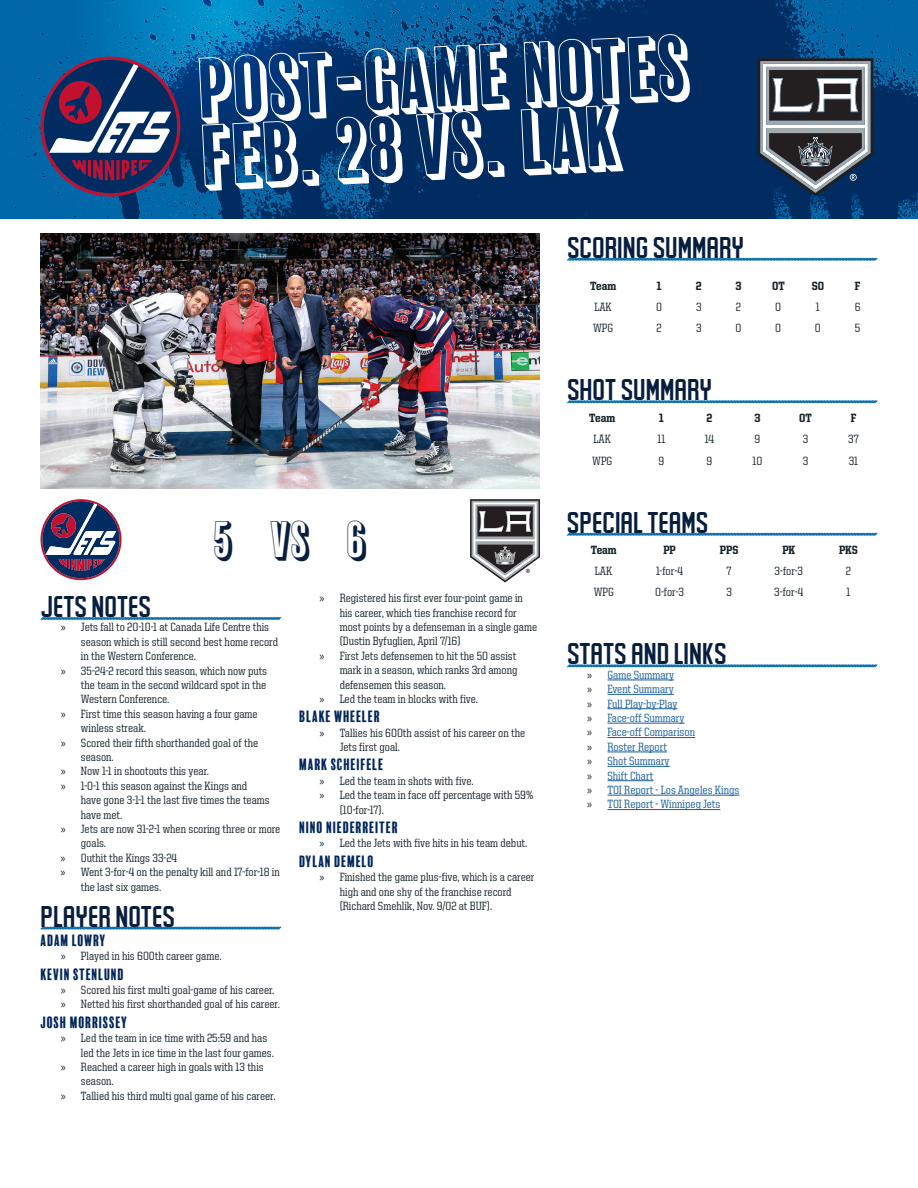
<style>
.page{position:relative;width:918px;height:1188px;background:#fff}
.page>*{position:absolute;margin:0;border:0;box-sizing:border-box;transform-origin:0 0}
.t1{font:78.15px/66.9px "Balboa Plus Primary";color:#fff}
.t2{font:46.5px "Balboa Plus Primary";color:#081e3f}
.t3{font:30px "WJ Featured Item";color:#081e3f}
.t4{font:15px "Balboa Plus Fill";color:#00255d}
.t5{font:500 12px/14.4px "United Serif Semi Cond";color:#162229}
.t6{font:500 12px/14.4px "United Serif Semi Cond";color:#175d9e}
.t7{font:800 12px "United Serif Semi Cond";color:#162229}
.s1{font-family:"Myriad Pro";font-weight:400}
.s2{font-family:"Myriad Pro";font-weight:400;color:#162229}
</style>
<div class="page">
<img style="left:0;top:0;width:918px;height:219px">
<img style="left:40px;top:234px;width:500px;height:254px">
<svg style="left:567px;top:664px;width:311px;height:4px"></svg>
<hr style="left:608px;top:680px;width:66px;height:1px;background:#175d9e">
<hr style="left:608px;top:694px;width:66px;height:1px;background:#175d9e">
<hr style="left:608px;top:708px;width:69px;height:1px;background:#175d9e">
<hr style="left:608px;top:723px;width:77px;height:1px;background:#175d9e">
<hr style="left:608px;top:737px;width:87px;height:1px;background:#175d9e">
<hr style="left:608px;top:752px;width:59px;height:1px;background:#175d9e">
<hr style="left:608px;top:766px;width:62px;height:1px;background:#175d9e">
<hr style="left:608px;top:780px;width:45px;height:1px;background:#175d9e">
<hr style="left:608px;top:795px;width:131px;height:1px;background:#175d9e">
<hr style="left:608px;top:809px;width:112px;height:1px;background:#175d9e">
<svg style="left:40px;top:617px;width:242px;height:3px"></svg>
<svg style="left:40px;top:926px;width:242px;height:4px"></svg>
<svg style="left:567px;top:257px;width:311px;height:4px"></svg>
<svg style="left:567px;top:400px;width:311px;height:4px"></svg>
<svg style="left:566px;top:532px;width:312px;height:4px"></svg>
<svg style="left:71px;top:0;width:305px;height:165px;background:#014f8c"></svg>
<svg style="left:40px;top:57px;width:140px;height:139px;background:#43507d"></svg>
<svg style="left:41px;top:499px;width:81px;height:81px"></svg>
<svg style="left:757px;top:58px;width:116px;height:138px;background:#5b636f"></svg>
<svg style="left:470px;top:499px;width:70px;height:83px"></svg>
<h1 class="t1" style="left:196px;top:60px;width:494px;rotate:-3deg">Post-Game Notes<br>Feb. 28 vs. lAK</h1>
<h3 class="t3" style="left:567px;top:236px;width:179px">SCORING SUMMARY</h3>
<p class="t7" style="left:590px;top:279px;width:28px">Team</p>
<p class="t7" style="left:657px;top:279px;width:6px">1</p>
<p class="t7" style="left:696px;top:279px;width:7px">2</p>
<p class="t7" style="left:736px;top:279px;width:8px">3</p>
<p class="t7" style="left:772px;top:279px;width:14px">OT</p>
<p class="t7" style="left:812px;top:279px;width:14px">SO</p>
<p class="t7" style="left:855px;top:279px;width:7px">F</p>
<p class="t5" style="left:594px;top:300px;width:19px">LAK</p>
<p class="t5" style="left:656px;top:300px;width:7px">0</p>
<p class="t5" style="left:696px;top:300px;width:7px">3</p>
<p class="t5" style="left:736px;top:300px;width:7px">2</p>
<p class="t5" style="left:775px;top:300px;width:7px">0</p>
<p class="t5" style="left:816px;top:300px;width:5px">1</p>
<p class="t5" style="left:855px;top:300px;width:7px">6</p>
<p class="t5" style="left:593px;top:321px;width:22px">WPG</p>
<p class="t5" style="left:657px;top:321px;width:7px">2</p>
<p class="t5" style="left:696px;top:321px;width:7px">3</p>
<p class="t5" style="left:736px;top:321px;width:7px">0</p>
<p class="t5" style="left:775px;top:321px;width:7px">0</p>
<p class="t5" style="left:815px;top:321px;width:7px">0</p>
<p class="t5" style="left:855px;top:321px;width:7px">5</p>
<h3 class="t3" style="left:567px;top:379px;width:147px">SHOT SUMMARY</h3>
<h2 class="t2" style="left:214px;top:514px;width:155px">5vs6</h2>
<h3 class="t3" style="left:40px;top:595px;width:112px">JETS NOTES</h3>
<p class="t5" style="left:61px;top:620px;width:210px"><span class="s1">»</span> Jets fall to 20-10-1 at Canada Life Centre this</p>
<p class="t5" style="left:81px;top:634px;width:199px">season which is still second best home record</p>
<p class="t5" style="left:81px;top:649px;width:116px">in the Western Conference.</p>
<p class="t5" style="left:61px;top:663px;width:208px"><span class="s1">»</span> 35-24-2 record this season, which now puts</p>
<p class="t5" style="left:81px;top:678px;width:187px">the team in the second wildcard spot in the</p>
<p class="t5" style="left:81px;top:692px;width:90px">Western Conference.</p>
<p class="t5" style="left:61px;top:706px;width:198px"><span class="s1">»</span> First time this season having a four game</p>
<p class="t5" style="left:81px;top:721px;width:67px">winless streak.</p>
<p class="t5" style="left:61px;top:735px;width:199px"><span class="s1">»</span> Scored their fifth shorthanded goal of the</p>
<p class="t5" style="left:81px;top:750px;width:34px">season.</p>
<p class="t5" style="left:61px;top:764px;width:150px"><span class="s1">»</span> Now 1-1 in shootouts this year.</p>
<p class="t5" style="left:61px;top:778px;width:188px"><span class="s1">»</span> 1-0-1 this season against the Kings and</p>
<p class="t5" style="left:81px;top:793px;width:190px">have gone 3-1-1 the last five times the teams</p>
<p class="t5" style="left:81px;top:807px;width:43px">have met.</p>
<p class="t5" style="left:61px;top:822px;width:221px"><span class="s1">»</span> Jets are now 31-2-1 when scoring three or more</p>
<p class="t5" style="left:81px;top:836px;width:27px">goals.</p>
<p class="t5" style="left:61px;top:850px;width:118px"><span class="s1">»</span> Outhit the Kings 33-24</p>
<p class="t5" style="left:61px;top:865px;width:221px"><span class="s1">»</span> Went 3-for-4 on the penalty kill and 17-for-18 in</p>
<p class="t5" style="left:81px;top:879px;width:82px">the last six games.</p>
<h3 class="t3" style="left:40px;top:905px;width:136px">PLAYER NOTES</h3>
<p class="t4" style="left:40px;top:932px;width:67px">ADAM LOWRY</p>
<p class="t5" style="left:61px;top:949px;width:162px"><span class="s1">»</span> Played in his 600th career game.</p>
<p class="t4" style="left:40px;top:966px;width:85px">KEVIN STENLUND</p>
<p class="t5" style="left:61px;top:983px;width:221px"><span class="s1">»</span> Scored his first multi goal-game of his career. <span class="s1">»</span> Netted his first shorthanded goal of his career.</p>
<p class="t4" style="left:40px;top:1014px;width:89px">JOSH MORRISSEY</p>
<p class="t5" style="left:61px;top:1031px;width:208px"><span class="s1">»</span> Led the team in ice time with 25:59 and has</p>
<p class="t5" style="left:81px;top:1045px;width:194px">led the Jets in ice time in the last four games.</p>
<p class="t5" style="left:61px;top:1060px;width:205px"><span class="s1">»</span> Reached a career high in goals with 13 this</p>
<p class="t5" style="left:81px;top:1074px;width:34px">season.</p>
<p class="t5" style="left:61px;top:1088px;width:216px"><span class="s1">»</span> Tallied his third multi goal game of his career.</p>
<p class="t5" style="left:319px;top:591px;width:205px"><span class="s1">»</span> Registered his first ever four-point game in</p>
<p class="t5" style="left:340px;top:605px;width:179px">his career, which ties franchise record for</p>
<p class="t5" style="left:340px;top:620px;width:199px">most points by a defenseman in a single game</p>
<p class="t5" style="left:340px;top:634px;width:122px">(Dustin Byfuglien, April 7/16)</p>
<p class="t5" style="left:319px;top:648px;width:198px"><span class="s1">»</span> First Jets defensemen to hit the 50 assist</p>
<p class="t5" style="left:340px;top:663px;width:179px">mark in a season, which ranks 3rd among</p>
<p class="t5" style="left:340px;top:677px;width:108px">defensemen this season.</p>
<p class="t5" style="left:319px;top:692px;width:160px"><span class="s1">»</span> Led the team in blocks with five.</p>
<p class="t4" style="left:299px;top:708px;width:83px">BLAKE WHEELER</p>
<p class="t5" style="left:340px;top:725px;width:187px;text-indent:-20px"><span class="s1">»</span> Tallies his 600th assist of his career on the<br>Jets first goal.</p>
<p class="t4" style="left:299px;top:756px;width:86px">MARK SCHEIFELE</p>
<p class="t5" style="left:319px;top:773px;width:156px"><span class="s1">»</span> Led the team in shots with five.</p>
<p class="t5" style="left:319px;top:788px;width:215px"><span class="s1">»</span> Led the team in face off percentage with 59%</p>
<p class="t5" style="left:340px;top:802px;width:46px">(10-for-17).</p>
<p class="t4" style="left:299px;top:819px;width:101px">NINO NIEDERREITER</p>
<p class="t5" style="left:319px;top:836px;width:209px"><span class="s1">»</span> Led the Jets with five hits in his team debut.</p>
<p class="t4" style="left:299px;top:853px;width:76px">DYLAN DEMELO</p>
<p class="t5" style="left:340px;top:870px;width:196px;text-indent:-20px"><span class="s1">»</span> Finished the game plus-five, which is a career high and one shy of the franchise record (Richard Smehlik, Nov. 9/02 at BUF).</p>
<p class="t7" style="left:589px;top:412px;width:28px">Team</p>
<p class="t7" style="left:659px;top:412px;width:6px">1</p>
<p class="t7" style="left:707px;top:412px;width:7px">2</p>
<p class="t7" style="left:754px;top:412px;width:8px">3</p>
<p class="t7" style="left:799px;top:412px;width:14px">OT</p>
<p class="t7" style="left:851px;top:412px;width:7px">F</p>
<p class="t5" style="left:594px;top:432px;width:19px">LAK</p>
<p class="t5" style="left:658px;top:432px;width:9px">11</p>
<p class="t5" style="left:705px;top:432px;width:11px">14</p>
<p class="t5" style="left:755px;top:432px;width:7px">9</p>
<p class="t5" style="left:803px;top:432px;width:7px">3</p>
<p class="t5" style="left:848px;top:432px;width:12px">37</p>
<p class="t5" style="left:592px;top:453px;width:22px">WPG</p>
<p class="t5" style="left:659px;top:453px;width:7px">9</p>
<p class="t5" style="left:707px;top:453px;width:7px">9</p>
<p class="t5" style="left:753px;top:453px;width:11px">10</p>
<p class="t5" style="left:803px;top:453px;width:7px">3</p>
<p class="t5" style="left:849px;top:453px;width:11px">31</p>
<h3 class="t3" style="left:567px;top:511px;width:143px">SPECIAL TEAMS</h3>
<p class="t7" style="left:591px;top:543px;width:28px">Team</p>
<p class="t7" style="left:663px;top:543px;width:14px">PP</p>
<p class="t7" style="left:720px;top:543px;width:20px">PPS</p>
<p class="t7" style="left:782px;top:543px;width:14px">PK</p>
<p class="t7" style="left:839px;top:543px;width:20px">PKS</p>
<p class="t5" style="left:595px;top:564px;width:19px">LAK</p>
<p class="t5" style="left:656px;top:564px;width:28px">1-for-4</p>
<p class="t5" style="left:727px;top:564px;width:7px">7</p>
<p class="t5" style="left:775px;top:564px;width:30px">3-for-3</p>
<p class="t5" style="left:846px;top:564px;width:7px">2</p>
<p class="t5" style="left:594px;top:585px;width:22px">WPG</p>
<p class="t5" style="left:655px;top:585px;width:30px">0-for-3</p>
<p class="t5" style="left:726px;top:585px;width:7px">3</p>
<p class="t5" style="left:774px;top:585px;width:31px">3-for-4</p>
<p class="t5" style="left:846px;top:585px;width:5px">1</p>
<h3 class="t3" style="left:567px;top:643px;width:161px">STATS AND LINKS</h3>
<p class="t6" style="left:587px;top:667px;width:154px"><span class="s2">»</span> Game Summary<br><span class="s2">»</span> Event Summary<br><span class="s2">»</span> Full Play-by-Play<br><span class="s2">»</span> Face-off Summary<br><span class="s2">»</span> Face-off Comparison<br><span class="s2">»</span> Roster Report<br><span class="s2">»</span> Shot Summary<br><span class="s2">»</span> Shift Chart<br><span class="s2">»</span> TOI Report - Los Angeles Kings <span class="s2">»</span> TOI Report - Winnipeg Jets</p>
</div>
